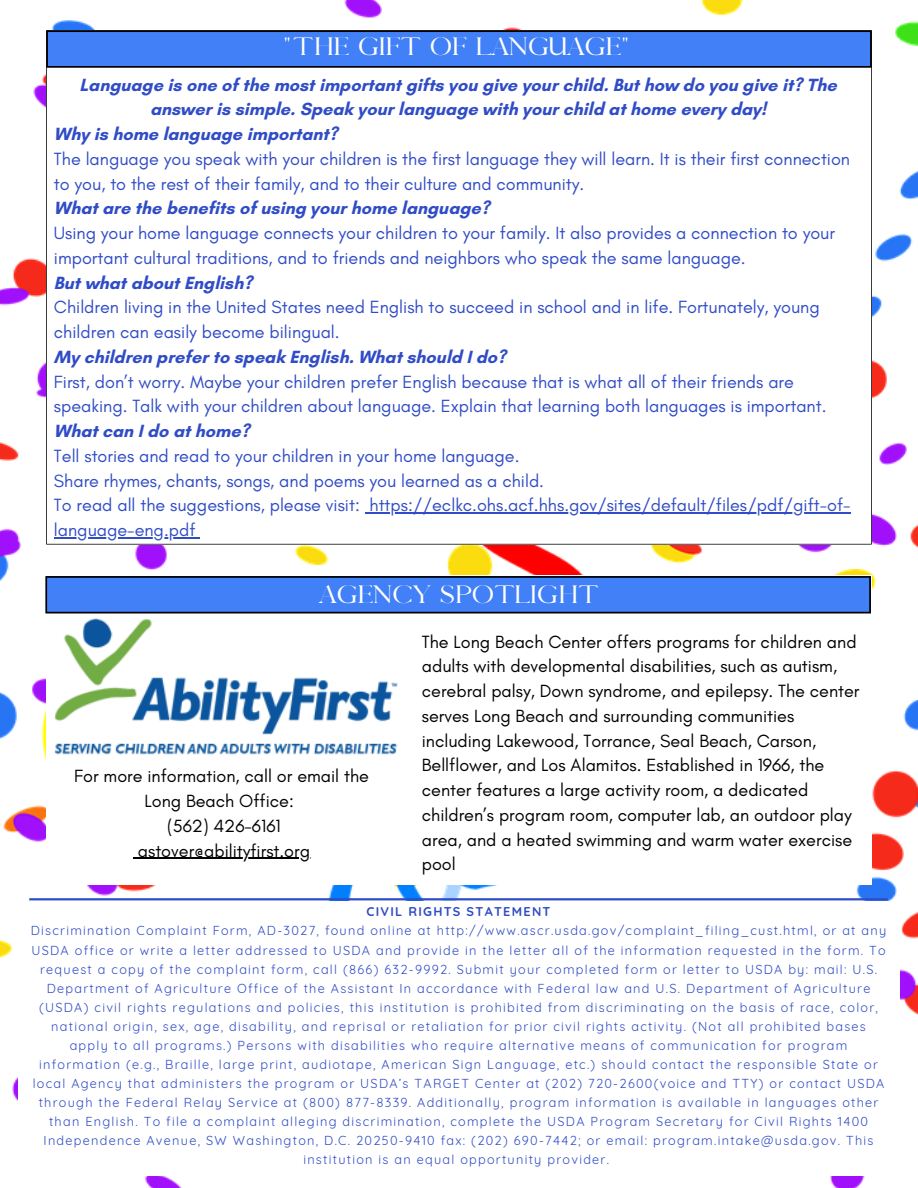
<style>
.page{position:relative;width:918px;height:1188px;background:#fff}
.page>*{position:absolute;margin:0;border:0;box-sizing:border-box;transform-origin:0 0}
.t1{font:24px "Pierson";color:#fff}
.t2{font:18px/24.8px "Glacial Indifference";color:#304cc6}
.t3{font:18px/24.8px "Glacial Indifference";color:#000}
.t4{font:700 18px "Glacial Indifference";color:#304cc6}
.t5{font:12.75px/19px "Quicksand";letter-spacing:.1em;color:#304cc6;text-align:center}
.t6{font:700 12.75px "Quicksand";letter-spacing:.1em;color:#304cc6}
</style>
<div class="page">
<img style="left:0;top:0;width:918px;height:1188px">
<svg style="left:46px;top:68px;width:826px;height:477px"></svg>
<svg style="left:46px;top:30px;width:826px;height:38px;background:#3d74dd"></svg>
<div style="left:18px;top:902px;width:882px;height:273px;background:#fff"></div>
<div style="left:46px;top:575px;width:826px;height:310px;background:#fff"></div>
<hr style="left:29px;top:898px;width:859px;height:2px;background:#304cc6">
<img style="left:54px;top:613px;width:355px;height:142px">
<hr style="left:370px;top:513px;width:481px;height:1px;background:#304cc6">
<hr style="left:54px;top:537px;width:141px;height:1px;background:#304cc6">
<hr style="left:138px;top:858px;width:172px;height:1px;background:#000">
<svg style="left:45px;top:576px;width:826px;height:37px;background:#3d75e2"></svg>
<h1 class="t1" style="left:283px;top:32px;width:349px">"THE GIFT OF LANGUAGE"</h1>
<h2 class="t4" style="left:80px;top:74px;width:759px">Language is one of the most important gifts you give your child. But how do you give it? The</h2>
<h2 class="t4" style="left:150px;top:98px;width:618px">answer is simple. Speak your language with your child at home every day!</h2>
<h2 class="t4" style="left:54px;top:123px;width:285px">Why is home language important?</h2>
<h2 class="t2" style="left:54px;top:146px;width:798px">The language you speak with your children is the first language they will learn. It is their first connection to you, to the rest of their family, and to their culture and community.</h2>
<h2 class="t4" style="left:54px;top:197px;width:437px">What are the benefits of using your home language?</h2>
<h2 class="t2" style="left:54px;top:220px;width:783px">Using your home language connects your children to your family. It also provides a connection to your important cultural traditions, and to friends and neighbors who speak the same language.</h2>
<h2 class="t4" style="left:54px;top:272px;width:200px">But what about English?</h2>
<h2 class="t2" style="left:54px;top:295px;width:767px">Children living in the United States need English to succeed in school and in life. Fortunately, young children can easily become bilingual.</h2>
<h2 class="t4" style="left:54px;top:346px;width:453px">My children prefer to speak English. What should I do?</h2>
<h2 class="t2" style="left:54px;top:369px;width:774px">First, don’t worry. Maybe your children prefer English because that is what all of their friends are speaking. Talk with your children about language. Explain that learning both languages is important.</h2>
<h2 class="t4" style="left:54px;top:420px;width:197px">What can I do at home?</h2>
<p class="t2" style="left:54px;top:443px;width:798px">Tell stories and read to your children in your home language.<br>Share rhymes, chants, songs, and poems you learned as a child.<br>To read all the suggestions, please visit: https://eclkc.ohs.acf.hhs.gov/sites/default/files/pdf/gift-of&shy;language-eng.pdf</p>
<h1 class="t1" style="left:319px;top:580px;width:281px">AGENCY SPOTLIGHT</h1>
<h2 class="t3" style="left:74px;top:764px;width:296px;text-align:center">For more information, call or email the<br>Long Beach Office:<br>(562) 426-6161<br>astover@abilityfirst.org</h2>
<p class="t3" style="left:422px;top:629px;width:439px">The Long Beach Center offers programs for children and adults with developmental disabilities, such as autism, cerebral palsy, Down syndrome, and epilepsy. The center serves Long Beach and surrounding communities including Lakewood, Torrance, Seal Beach, Carson, Bellflower, and Los Alamitos. Established in 1966, the center features a large activity room, a dedicated children’s program room, computer lab, an outdoor play area, and a heated swimming and warm water exercise pool</p>
<p class="t6" style="left:367px;top:904px;width:186px">CIVIL RIGHTS STATEMENT</p>
<p class="t5" style="left:31px;top:921px;width:857px">Discrimination Complaint Form, AD-3027, found online at http://www.ascr.usda.gov/complaint_filing_cust.html, or at any USDA office or write a letter addressed to USDA and provide in the letter all of the information requested in the form. To request a copy of the complaint form, call (866) 632-9992. Submit your completed form or letter to USDA by: mail: U.S.<br>Department of Agriculture Office of the Assistant In accordance with Federal law and U.S. Department of Agriculture (USDA) civil rights regulations and policies, this institution is prohibited from discriminating on the basis of race, color, national origin, sex, age, disability, and reprisal or retaliation for prior civil rights activity. (Not all prohibited bases apply to all programs.) Persons with disabilities who require alternative means of communication for program information (e.g., Braille, large print, audiotape, American Sign Language, etc.) should contact the responsible State or local Agency that administers the program or USDA’s TARGET Center at (202) 720-2600(voice and TTY) or contact USDA through the Federal Relay Service at (800) 877-8339. Additionally, program information is available in languages other than English. To file a complaint alleging discrimination, complete the USDA Program Secretary for Civil Rights 1400<br>Independence Avenue, SW Washington, D.C. 20250-9410 fax: (202) 690-7442; or email: program.intake@usda.gov. This institution is an equal opportunity provider.</p>
</div>
